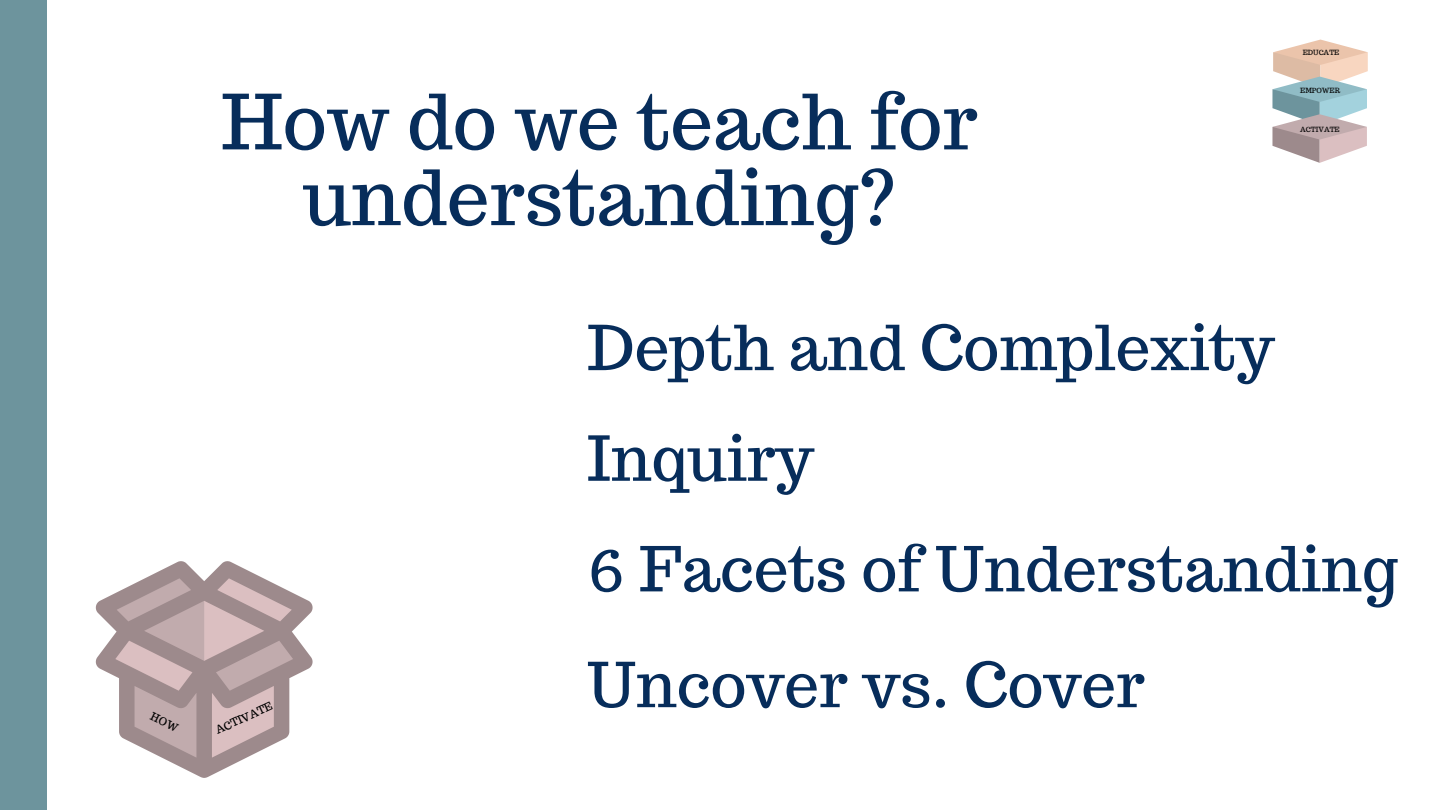
<style>
.page{position:relative;width:1440px;height:810px;background:#fff}
.page>*{position:absolute;margin:0;border:0;box-sizing:border-box;transform-origin:0 0}
.t1{font:75.8px/75.8px "Trocchi";color:#072d5b;text-align:center}
.t2{font:61.8px "Trocchi";color:#072d5b}
.t3{font:10.9px "Trocchi";color:#000}
.t4{font:7px "Trocchi";color:#000}
</style>
<div class="page">
<svg style="left:96px;top:561px;width:217px;height:217px"></svg>
<svg style="left:1272px;top:40px;width:96px;height:123px"></svg>
<div style="left:0;top:0;width:47px;height:810px;background:#6d949d"></div>
<svg style="left:104px;top:569px;width:201px;height:201px"></svg>
<p class="t1" style="left:221px;top:84px;width:758px">How do we teach for understanding?</p>
<p class="t4" style="left:1303px;top:48px;width:38px">EDUCATE</p>
<p class="t4" style="left:1300px;top:86px;width:41px">EMPOWER</p>
<p class="t4" style="left:1300px;top:125px;width:41px">ACTIVATE</p>
<p class="t2" style="left:587px;top:307px;width:689px">Depth and Complexity</p>
<p class="t2" style="left:587px;top:418px;width:228px">Inquiry</p>
<p class="t3" style="left:213px;top:724px;width:63px;rotate:-25deg">ACTIVATE</p>
<p class="t2" style="left:587px;top:528px;width:812px">6 Facets of Understanding</p>
<p class="t2" style="left:587px;top:644px;width:559px">Uncover vs. Cover</p>
</div>
